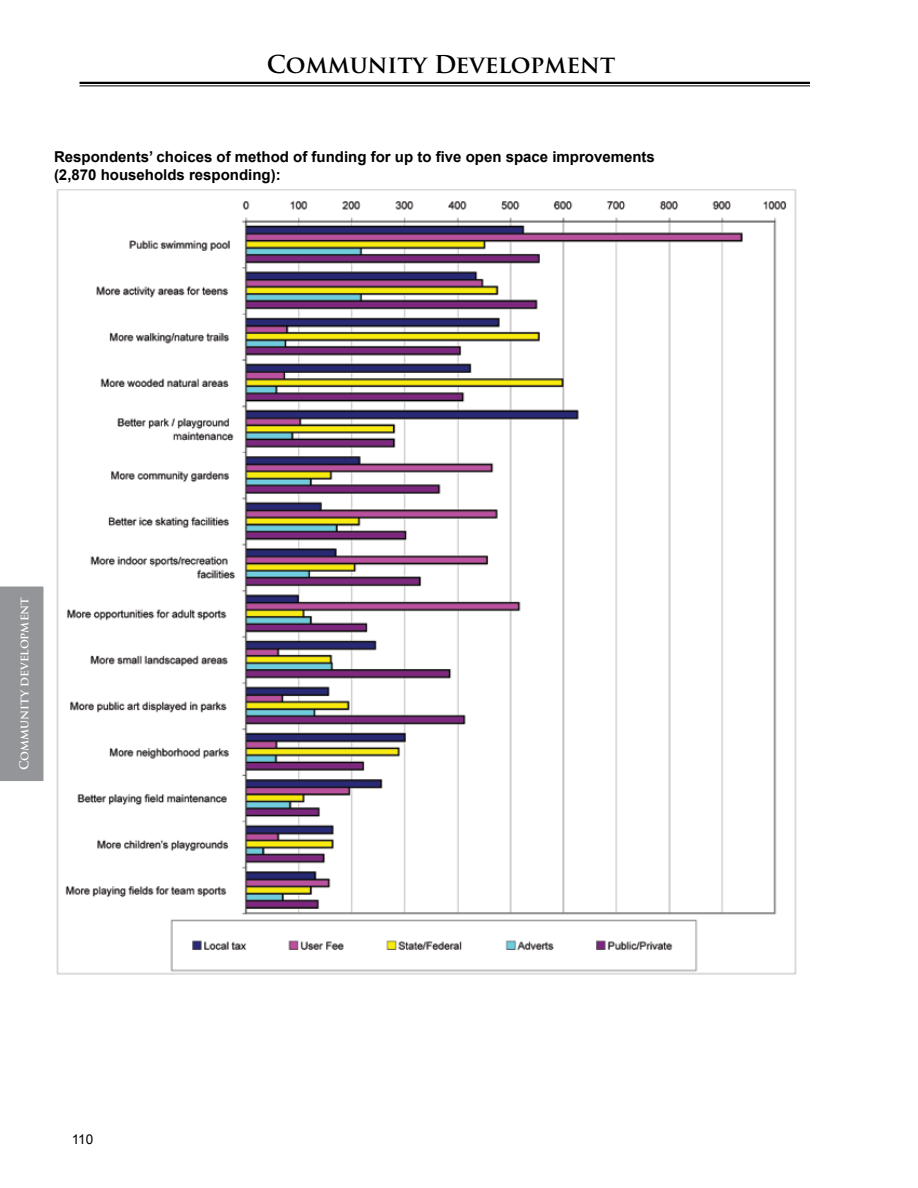
<style>
.page{position:relative;width:918px;height:1188px;background:#fff}
.page>*{position:absolute;margin:0;border:0;box-sizing:border-box;transform-origin:0 0}
.t1{font:700 24px "Trajan Pro";color:#000}
.t2{font:700 15px/18px "Arial";color:#000}
.t3{font:13.5px "Arial";color:#000}
.t4{font:700 12px "Trajan Pro";color:#fff}
</style>
<div class="page">
<hr style="left:80px;top:82px;width:730px;height:2px;background:#000">
<hr style="left:80px;top:85px;width:730px;height:1px;background:#000">
<div style="left:0;top:586px;width:44px;height:195px;background:#939598"></div>
<img style="left:56px;top:189px;width:741px;height:786px">
<h1 class="t1" style="left:267px;top:50px;width:350px">Community Development</h1>
<p class="t2" style="left:54px;top:148px;width:602px">Respondents’ choices of method of funding for up to five open space improvements (2,870 households responding):</p>
<p class="t4" style="left:17px;top:770px;width:175px;rotate:-90deg">Community development</p>
<p class="t3" style="left:72px;top:1132px;width:23px">110</p>
</div>
